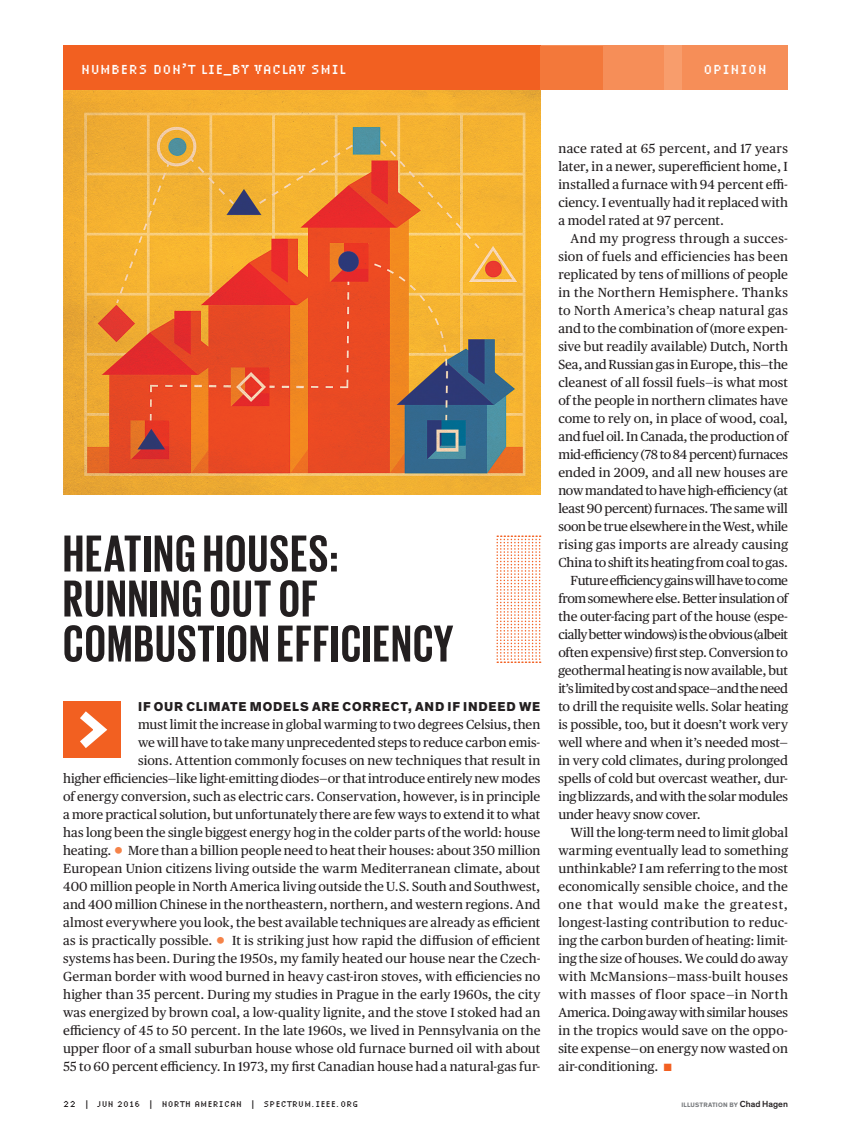
<style>
.page{position:relative;width:851px;height:1134px;background:#fff}
.page>*{position:absolute;margin:0;border:0;box-sizing:border-box;transform-origin:0 0}
.t1{font:700 52.95px/45px "Giorgio Sans";letter-spacing:.03em;color:#231f20}
.t2{font:condensed 13.5px "Lo Res 9 OT";letter-spacing:.04em;color:#fff}
.t3{font:13.2px/18px "Publico Text";color:#231f20;text-align:right}
.t4{font:13.2px "Publico Text";letter-spacing:-.02em;color:#231f20}
.t5{font:13.2px "Publico Text";letter-spacing:.025em;color:#231f20}
.t6{font:13.2px "Publico Text";letter-spacing:.02em;color:#231f20}
.t7{font:800 13.2px "Theinhardt";letter-spacing:.06em;color:#231f20}
.t8{font:13.2px "Publico Text";letter-spacing:-.035em;color:#231f20}
.t9{font:13.2px "Publico Text";letter-spacing:-.025em;color:#231f20}
.t10{font:13.2px "Publico Text";letter-spacing:-.04em;color:#231f20}
.t11{font:13.2px "Publico Text";letter-spacing:-.03em;color:#231f20}
.t12{font:13.2px "Publico Text";letter-spacing:.03em;color:#231f20}
.t13{font:13.2px "Publico Text";letter-spacing:.035em;color:#231f20}
.t14{font:13.2px "Publico Text";letter-spacing:.04em;color:#231f20}
.t15{font:13.2px "Publico Text";letter-spacing:.055em;color:#231f20}
.t16{font:condensed 8.7px "Lo Res 9 OT";letter-spacing:.04em;color:#231f20}
.t17{font:700 6.45px "Theinhardt";letter-spacing:.03em;color:#76787b}
.s1{font-size:22.5px;color:#f58349}
.s2{color:#f26021}
.s3{font-size:9px}
.s4{font-weight:500;font-size:9px;color:#231f20}
</style>
<div class="page">
<img style="left:63px;top:90px;width:477px;height:405px">
<svg style="left:496px;top:536px;width:44px;height:127px"></svg>
<div style="left:558px;top:45px;width:124px;height:45px;background:#f89d6c"></div>
<div style="left:539px;top:45px;width:125px;height:45px;background:#f68e58"></div>
<div style="left:63px;top:45px;width:477px;height:45px;background:#f26021"></div>
<div style="left:682px;top:45px;width:106px;height:45px;background:#f68e58"></div>
<div style="left:540px;top:46px;width:62px;height:44px;background:#f3783a"></div>
<div style="left:63px;top:701px;width:57px;height:57px;background:#f26021"></div>
<svg style="left:80px;top:711px;width:28px;height:37px"></svg>
<p class="t2" style="left:81px;top:58px;width:10px">NUM</p>
<p class="t2" style="left:111px;top:58px;width:236px">BER S DON ’T LIE_BY VAC LAV SMI L</p>
<p class="t2" style="left:703px;top:58px;width:29px">OPINION</p>
<h1 class="t1" style="left:63px;top:530px;width:392px">HEATING HOUSES:<br>RUNNING OUT OF<br>COMBUSTION EFFICIENCY</h1>
<p class="t7" style="left:138px;top:698px;width:403px">IF OUR CLIMATE MODELS ARE CORRECT, AND IF INDEED WE</p>
<p class="t3" style="left:63px;top:715px;width:479px">must limit the increase in global warming to two degrees Celsius, then<br>we will have to take many unprecedented steps to reduce carbon emis-<br>sions. Attention commonly focuses on new techniques that result in<br>higher efficiencies—like light-emitting diodes—or that introduce entirely new modes of energy conversion, such as electric cars. Conservation, however, is in principle a more practical solution, but unfortunately there are few ways to extend it to what has long been the single biggest energy hog in the colder parts of the world: house heating. <span class="s1">•</span> More than a billion people need to heat their houses: about 350 million European Union citizens living outside the warm Mediterranean climate, about 400 million people in North America living outside the U.S. South and Southwest, and 400 million Chinese in the northeastern, northern, and western regions. And almost everywhere you look, the best available techniques are already as efficient as is practically possible. <span class="s1">•</span> It is striking just how rapid the diffusion of efficient systems has been. During the 1950s, my family heated our house near the Czech-German border with wood burned in heavy cast-iron stoves, with efficiencies no higher than 35 percent. During my studies in Prague in the early 1960s, the city was energized by brown coal, a low-quality lignite, and the stove I stoked had an efficiency of 45 to 50 percent. In the late 1960s, we lived in Pennsylvania on the upper floor of a small suburban house whose old furnace burned oil with about 55 to 60 percent efficiency. In 1973, my first Canadian house had a natural-gas fur-</p>
<p class="t3" style="left:558px;top:139px;width:231px;text-align:justify">nace rated at 65 percent, and 17 years later, in a newer, superefficient home, I installed a furnace with 94 percent effi&shy;ciency. I eventually had it replaced with a model rated at 97 percent.</p>
<p class="t5" style="left:570px;top:228px;width:219px">And my progress through a succes-</p>
<p class="t6" style="left:558px;top:246px;width:231px">sion of fuels and efficiencies has been</p>
<p class="t3" style="left:558px;top:265px;width:231px">replicated by tens of millions of people</p>
<p class="t5" style="left:558px;top:282px;width:231px">in the Northern Hemisphere. Thanks</p>
<p class="t12" style="left:558px;top:300px;width:231px">to North America’s cheap natural gas</p>
<p class="t3" style="left:558px;top:318px;width:231px">and to the combination of (more expen-</p>
<p class="t3" style="left:558px;top:336px;width:231px">sive but readily available) Dutch, North</p>
<p class="t3" style="left:558px;top:354px;width:231px">Sea, and Russian gas in Europe, this—the</p>
<p class="t3" style="left:558px;top:372px;width:231px">cleanest of all fossil fuels—is what most</p>
<p class="t3" style="left:558px;top:390px;width:231px">of the people in northern climates have</p>
<p class="t3" style="left:558px;top:408px;width:231px">come to rely on, in place of wood, coal,</p>
<p class="t3" style="left:558px;top:426px;width:231px">and fuel oil. In Canada, the production of</p>
<p class="t4" style="left:558px;top:444px;width:231px">mid-efficiency (78 to 84 percent) furnaces</p>
<p class="t3" style="left:558px;top:462px;width:231px">ended in 2009, and all new houses are</p>
<p class="t4" style="left:558px;top:480px;width:231px">now mandated to have high-efficiency (at</p>
<p class="t3" style="left:558px;top:498px;width:231px">least 90 percent) furnaces. The same will</p>
<p class="t4" style="left:558px;top:516px;width:231px">soon be true elsewhere in the West, while</p>
<p class="t6" style="left:558px;top:534px;width:231px">rising gas imports are already causing</p>
<p class="t3" style="left:558px;top:552px;width:231px">China to shift its heating from coal to gas.</p>
<p class="t11" style="left:570px;top:570px;width:219px">Future efficiency gains will have to come</p>
<p class="t9" style="left:558px;top:588px;width:231px">from somewhere else. Better insulation of</p>
<p class="t3" style="left:558px;top:606px;width:231px">the outer-facing part of the house (espe-</p>
<p class="t8" style="left:558px;top:624px;width:231px">cially better windows) is the obvious (albeit</p>
<p class="t3" style="left:558px;top:642px;width:231px">often expensive) first step. Conversion to</p>
<p class="t3" style="left:558px;top:660px;width:231px">geothermal heating is now available, but</p>
<p class="t10" style="left:558px;top:678px;width:231px">it’s limited by cost and space—and the need</p>
<p class="t3" style="left:558px;top:696px;width:231px">to drill the requisite wells. Solar heating</p>
<p class="t3" style="left:558px;top:714px;width:231px">is possible, too, but it doesn’t work very</p>
<p class="t3" style="left:558px;top:732px;width:231px">well where and when it’s needed most—</p>
<p class="t3" style="left:558px;top:750px;width:231px">in very cold climates, during prolonged</p>
<p class="t3" style="left:558px;top:768px;width:231px">spells of cold but overcast weather, dur-</p>
<p class="t3" style="left:558px;top:786px;width:231px">ing blizzards, and with the solar modules</p>
<p class="t4" style="left:558px;top:804px;width:144px">under heavy snow cover.</p>
<p class="t3" style="left:570px;top:822px;width:219px">Will the long-term need to limit global</p>
<p class="t3" style="left:558px;top:840px;width:231px">warming eventually lead to something</p>
<p class="t3" style="left:558px;top:858px;width:231px">unthinkable? I am referring to the most</p>
<p class="t3" style="left:558px;top:876px;width:231px">economically sensible choice, and the</p>
<p class="t15" style="left:558px;top:894px;width:231px">one that would make the greatest,</p>
<p class="t5" style="left:558px;top:912px;width:231px">longest-lasting contribution to reduc-</p>
<p class="t3" style="left:558px;top:930px;width:231px">ing the carbon burden of heating: limit-</p>
<p class="t3" style="left:558px;top:948px;width:231px">ing the size of houses. We could do away</p>
<p class="t13" style="left:558px;top:966px;width:231px">with McMansions—mass-built houses</p>
<p class="t14" style="left:558px;top:984px;width:231px">with masses of floor space—in North</p>
<p class="t3" style="left:558px;top:1002px;width:231px">America. Doing away with similar houses</p>
<p class="t3" style="left:558px;top:1020px;width:231px">in the tropics would save on the oppo-</p>
<p class="t3" style="left:558px;top:1038px;width:231px">site expense—on energy now wasted on</p>
<p class="t3" style="left:558px;top:1056px;width:115px">air-conditioning. <span class="s2">■</span></p>
<p class="t16" style="left:63px;top:1097px;width:220px"><span class="s3">22</span> | JUN 2016 | NORTH AMERICAN | SPECTRUM</p>
<p class="t16" style="left:311px;top:1097px;width:10px">.IEEE</p>
<p class="t16" style="left:336px;top:1097px;width:24px">.ORG</p>
<p class="t17" style="left:681px;top:1101px;width:108px">ILLUSTRATION BY <span class="s4">Chad Hagen</span></p>
</div>
